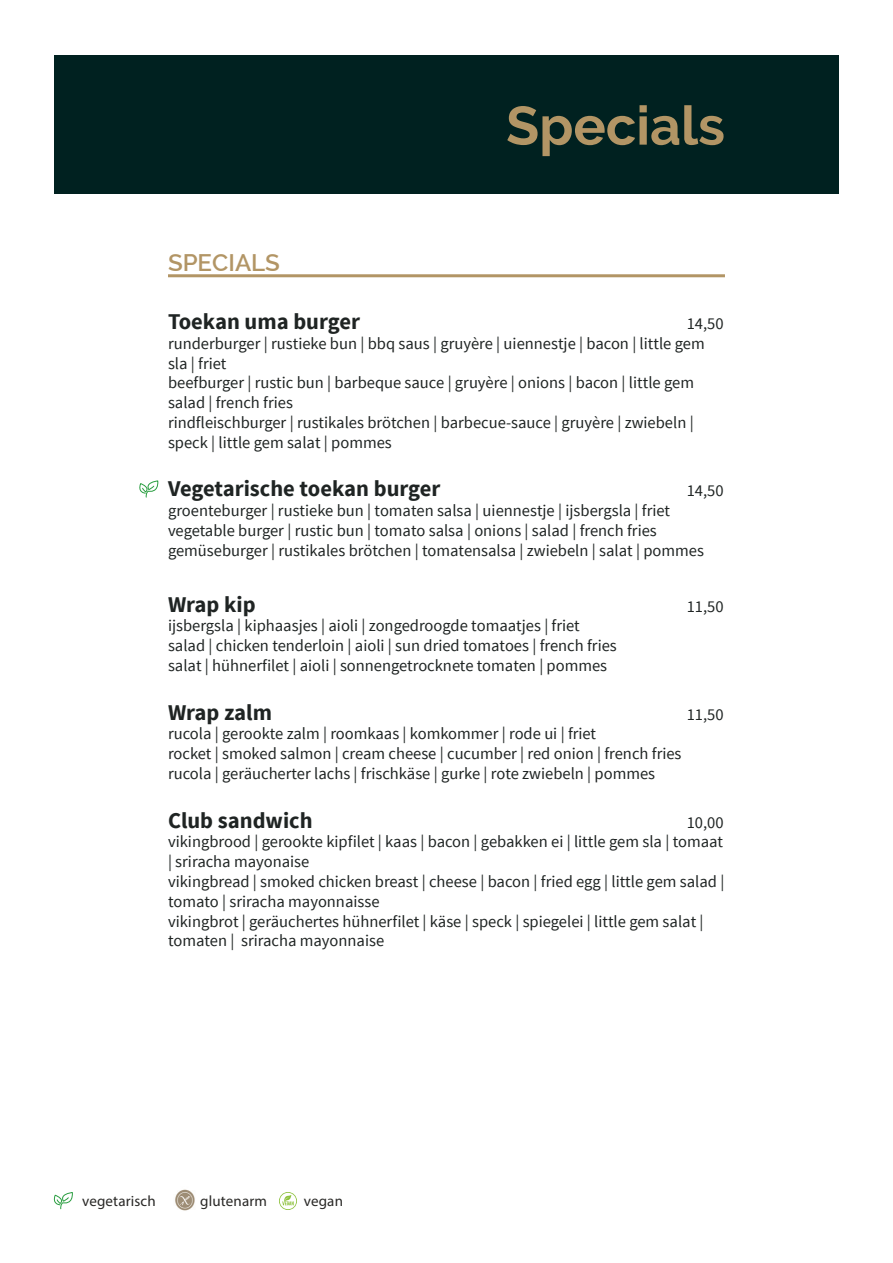
<style>
.page{position:relative;width:893px;height:1263px;background:#fff}
.page>*{position:absolute;margin:0;border:0;box-sizing:border-box;transform-origin:0 0}
.t1{font:700 54px "Raleway";color:#b29565}
.t2{font:600 24px "Raleway";color:#b29565}
.t3{font:700 22.5px "Source Sans Pro";color:#1f2423}
.t4{font:16.5px/19.8px "Source Sans Pro";color:#1f2423}
.t5{font:15px "Myriad Pro";letter-spacing:.01em;color:#292826}
</style>
<div class="page">
<div style="left:54px;top:55px;width:785px;height:138px;background:#002120"></div>
<svg style="left:53px;top:1192px;width:20px;height:17px"></svg>
<svg style="left:279px;top:1192px;width:18px;height:18px"></svg>
<svg style="left:280px;top:1193px;width:16px;height:16px"></svg>
<hr style="left:168px;top:274px;width:557px;height:3px;background:#b29565">
<img style="left:175px;top:1189px;width:20px;height:22px">
<svg style="left:139px;top:480px;width:19px;height:18px"></svg>
<h2 class="t2" style="left:168px;top:249px;width:114px">SPECIALS</h2>
<h1 class="t1" style="left:506px;top:95px;width:220px">Specials</h1>
<h3 class="t3" style="left:168px;top:307px;width:193px">Toekan uma burger</h3>
<p class="t4" style="left:168px;top:314px;width:557px;text-indent:519px">14,50 runderburger | rustieke bun | bbq saus | gruyère | uiennestje | bacon | little gem sla | friet<br>beefburger | rustic bun | barbeque sauce | gruyère | onions | bacon | little gem salad | french fries<br>rindfleischburger | rustikales brötchen | barbecue-sauce | gruyère | zwiebeln | speck | little gem salat | pommes</p>
<h3 class="t3" style="left:168px;top:474px;width:274px">Vegetarische toekan burger</h3>
<p class="t4" style="left:687px;top:481px;width:38px">14,50</p>
<p class="t4" style="left:168px;top:501px;width:537px">groenteburger | rustieke bun | tomaten salsa | uiennestje | ijsbergsla | friet vegetable burger | rustic bun | tomato salsa | onions | salad | french fries gemüseburger | rustikales brötchen | tomatensalsa | zwiebeln | salat | pommes</p>
<h3 class="t3" style="left:168px;top:590px;width:89px">Wrap kip</h3>
<p class="t4" style="left:687px;top:596px;width:38px">11,50</p>
<p class="t4" style="left:168px;top:616px;width:450px">ijsbergsla | kiphaasjes | aioli | zongedroogde tomaatjes | friet salad | chicken tenderloin | aioli | sun dried tomatoes | french fries salat | hühnerfilet | aioli | sonnengetrocknete tomaten | pommes</p>
<h3 class="t3" style="left:168px;top:698px;width:105px">Wrap zalm</h3>
<p class="t4" style="left:687px;top:704px;width:38px">11,50</p>
<p class="t4" style="left:168px;top:724px;width:515px">rucola | gerookte zalm | roomkaas | komkommer | rode ui | friet<br>rocket | smoked salmon | cream cheese | cucumber | red onion | french fries rucola | geräucherter lachs | frischkäse | gurke | rote zwiebeln | pommes</p>
<h3 class="t3" style="left:168px;top:806px;width:146px">Club sandwich</h3>
<p class="t4" style="left:168px;top:812px;width:558px;text-indent:519px">10,00 vikingbrood | gerookte kipfilet | kaas | bacon | gebakken ei | little gem sla | tomaat | sriracha mayonaise<br>vikingbread | smoked chicken breast | cheese | bacon | fried egg | little gem salad | tomato | sriracha mayonnaisse<br>vikingbrot | geräuchertes hühnerfilet | käse | speck | spiegelei | little gem salat | tomaten | sriracha mayonnaise</p>
<p class="t5" style="left:82px;top:1192px;width:75px">vegetarisch</p>
<p class="t5" style="left:200px;top:1192px;width:68px">glutenarm</p>
<p class="t5" style="left:304px;top:1192px;width:41px">vegan</p>
</div>
